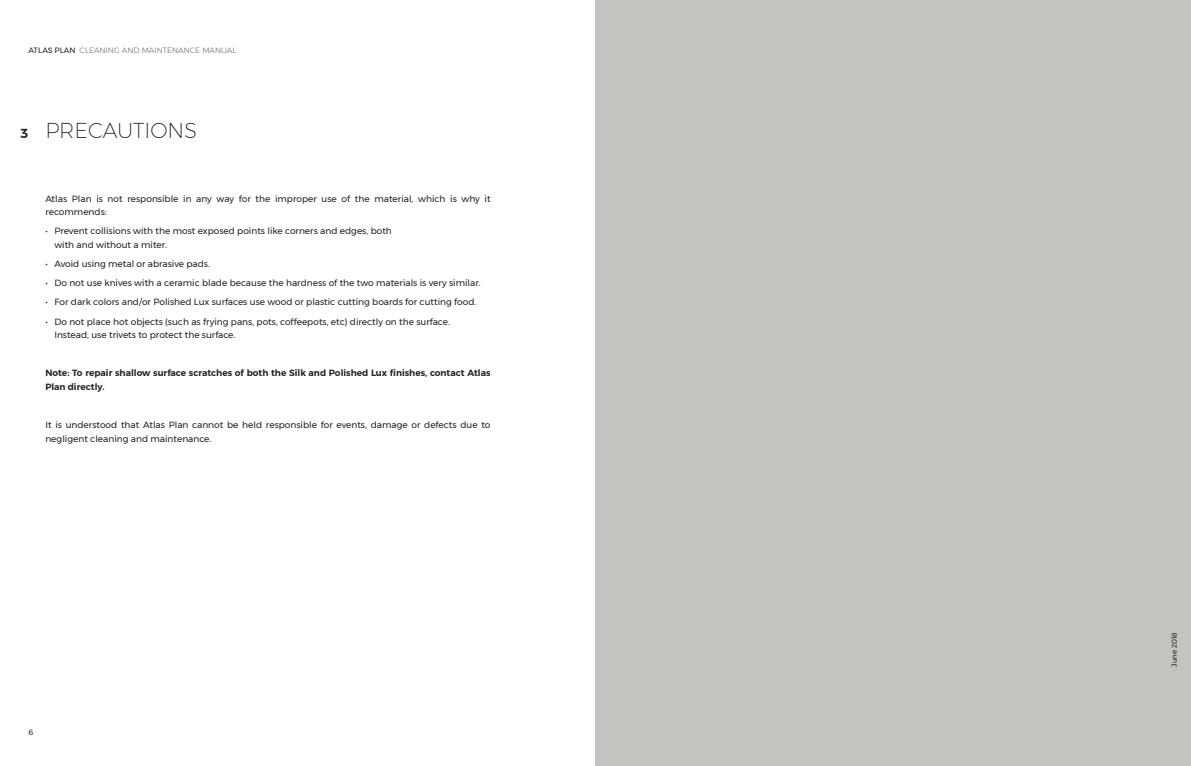
<style>
.page{position:relative;width:1191px;height:766px;background:#fff}
.page>*{position:absolute;margin:0;border:0;box-sizing:border-box;transform-origin:0 0}
.t1{font:200 21px "Montserrat";color:#231f20}
.t2{font:600 13px "Montserrat";color:#231f20}
.t3{font:9px/13.5px "Montserrat";color:#231f20}
.t4{font:600 9px/13.5px "Montserrat";color:#231f20}
.t5{font:300 7.7px "Montserrat";color:#6c6d70}
.t6{font:7.7px "Montserrat";color:#231f20}
.t7{font:7px "Montserrat";color:#231f20}
.s1{font-weight:400;color:#231f20}
</style>
<div class="page">
<div style="left:595px;top:0;width:596px;height:765px;background:#c5c3bf"></div>
<p class="t5" style="left:28px;top:44px;width:209px"><span class="s1">ATLAS PLAN</span> CLEANING AND MAINTENANCE MANUAL</p>
<p class="t2" style="left:21px;top:123px;width:9px">3</p>
<p class="t1" style="left:45px;top:115px;width:153px">PRECAUTIONS</p>
<p class="t3" style="left:45px;top:191px;width:447px">Atlas Plan is not responsible in any way for the improper use of the material, which is why it recommends:</p>
<p class="t3" style="left:54px;top:224px;width:339px;text-indent:-9px">• Prevent collisions with the most exposed points like corners and edges, both with and without a miter.</p>
<p class="t3" style="left:45px;top:257px;width:166px">• Avoid using metal or abrasive pads.</p>
<p class="t3" style="left:45px;top:276px;width:437px">• Do not use knives with a ceramic blade because the hardness of the two materials is very similar.</p>
<p class="t3" style="left:45px;top:295px;width:432px">• For dark colors and/or Polished Lux surfaces use wood or plastic cutting boards for cutting food.</p>
<p class="t3" style="left:54px;top:314px;width:397px;text-indent:-9px">• Do not place hot objects (such as frying pans, pots, coffeepots, etc) directly on the surface.<br>Instead, use trivets to protect the surface.</p>
<p class="t4" style="left:45px;top:366px;width:447px">Note: To repair shallow surface scratches of both the Silk and Polished Lux finishes, contact Atlas<br>Plan directly.</p>
<p class="t3" style="left:45px;top:418px;width:447px">It is understood that Atlas Plan cannot be held responsible for events, damage or defects due to negligent cleaning and maintenance.</p>
<p class="t6" style="left:28px;top:726px;width:6px">6</p>
<p class="t7" style="left:1169px;top:666px;width:36px;rotate:-90deg">June 2018</p>
</div>
